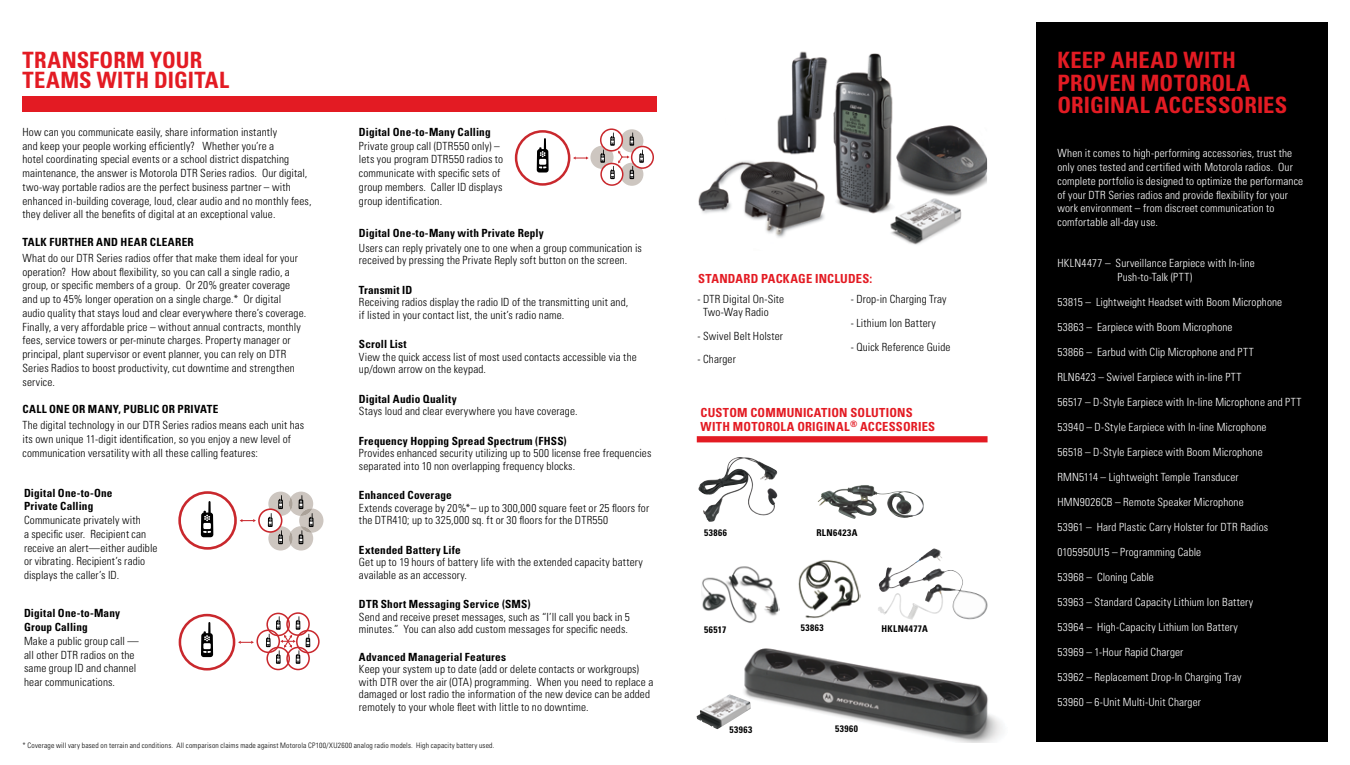
<style>
.page{position:relative;width:1350px;height:765px;background:#fff}
.page>*{position:absolute;margin:0;border:0;box-sizing:border-box;transform-origin:0 0}
.t1{font:700 condensed 22.5px/22.5px "Univers LT Std";letter-spacing:.005em;color:#e31b23}
.t2{font:700 condensed 12.5px "Univers LT Std";letter-spacing:.015em;color:#e31b23}
.t3{font:300 condensed 11.25px/13.8px "Univers LT Std";letter-spacing:.01em;color:#000}
.t4{font:300 condensed 11.25px/13.8px "Univers LT Std";letter-spacing:.015em;color:#fff}
.t5{font:700 condensed 11.25px/13.8px "Univers LT Std";letter-spacing:.015em;color:#000}
.t6{font:700 condensed 11.25px "Univers LT Std";letter-spacing:.035em;color:#000}
.t7{font:700 condensed 9.38px "Univers LT Std";letter-spacing:.055em;color:#000}
.t8{font:300 condensed 7.5px "Univers LT Std";letter-spacing:.025em;color:#000}
</style>
<div class="page">
<div style="left:1036px;top:22px;width:292px;height:720px;background:#000"></div>
<img style="left:699px;top:54px;width:287px;height:191px">
<svg style="left:178px;top:491px;width:145px;height:60px"></svg>
<svg style="left:179px;top:612px;width:141px;height:59px"></svg>
<img style="left:717px;top:648px;width:285px;height:94px">
<div style="left:697px;top:436px;width:291px;height:6px;background:#e31b23"></div>
<img style="left:889px;top:548px;width:45px;height:29px">
<img style="left:698px;top:459px;width:79px;height:63px">
<img style="left:798px;top:560px;width:63px;height:58px">
<img style="left:701px;top:566px;width:79px;height:57px">
<img style="left:696px;top:694px;width:55px;height:35px">
<img style="left:818px;top:485px;width:59px;height:34px">
<div style="left:590px;top:146px;width:24px;height:23px;background:#cdc6c0;border-radius:50%"></div>
<svg style="left:515px;top:130px;width:74px;height:56px"></svg>
<svg style="left:600px;top:128px;width:54px;height:58px"></svg>
<div style="left:22px;top:97px;width:635px;height:15px;background:#e31b23"></div>
<svg style="left:721px;top:88px;width:54px;height:61px"></svg>
<img style="left:775px;top:51px;width:55px;height:107px">
<h1 class="t1" style="left:22px;top:50px;width:208px;line-height:20px">TRANSFORM YOUR<br>TEAMS WITH DIGITAL</h1>
<p class="t3" style="left:22px;top:125px;width:291px">How can you communicate easily, share information instantly<br>and keep your people working efficiently? Whether you’re a<br>hotel coordinating special events or a school district dispatching maintenance, the answer is Motorola DTR Series radios. Our digital, two-way portable radios are the perfect business partner – with enhanced in-building coverage, loud, clear audio and no monthly fees, they deliver all the benefits of digital at an exceptional value.</p>
<p class="t6" style="left:22px;top:235px;width:173px">TALK FURTHER AND HEAR CLEARER</p>
<p class="t3" style="left:23px;top:251px;width:285px">What do our DTR Series radios offer that make them ideal for your operation? How about flexibility, so you can call a single radio, a group, or specific members of a group. Or 20% greater coverage and up to 45% longer operation on a single charge.* Or digital audio quality that stays loud and clear everywhere there’s coverage.<br>Finally, a very affordable price – without annual contracts, monthly fees, service towers or per-minute charges. Property manager or principal, plant supervisor or event planner, you can rely on DTR Series Radios to boost productivity, cut downtime and strengthen service.</p>
<p class="t5" style="left:23px;top:402px;width:196px">CALL ONE OR MANY, PUBLIC OR PRIVATE</p>
<p class="t3" style="left:22px;top:418px;width:283px">The digital technology in our DTR Series radios means each unit has its own unique 11-digit identification, so you enjoy a new level of communication versatility with all these calling features:</p>
<p class="t5" style="left:24px;top:486px;width:90px">Digital One-to-One<br>Private Calling</p>
<p class="t3" style="left:24px;top:513px;width:135px">Communicate privately with<br>a specific user. Recipient can receive an alert—either audible or vibrating. Recipient’s radio displays the caller’s ID.</p>
<p class="t5" style="left:24px;top:607px;width:98px">Digital One-to-Many<br>Group Calling</p>
<p class="t3" style="left:24px;top:634px;width:116px">Make a public group call — all other DTR radios on the same group ID and channel hear communications.</p>
<p class="t5" style="left:359px;top:125px;width:133px">Digital One-to-Many Calling</p>
<p class="t3" style="left:359px;top:139px;width:146px">Private group call (DTR550 only) – lets you program DTR550 radios to communicate with specific sets of group members. Caller ID displays group identification.</p>
<p class="t5" style="left:359px;top:226px;width:186px">Digital One-to-Many with Private Reply</p>
<p class="t3" style="left:359px;top:242px;width:284px;line-height:12.5px">Users can reply privately one to one when a group communication is received by pressing the Private Reply soft button on the screen.</p>
<p class="t5" style="left:359px;top:283px;width:55px">Transmit ID</p>
<p class="t3" style="left:359px;top:296px;width:271px;line-height:12.5px">Receiving radios display the radio ID of the transmitting unit and, if listed in your contact list, the unit’s radio name.</p>
<p class="t5" style="left:359px;top:338px;width:49px">Scroll List</p>
<p class="t3" style="left:359px;top:351px;width:279px;line-height:12.5px">View the quick access list of most used contacts accessible via the up/down arrow on the keypad.</p>
<p class="t5" style="left:359px;top:392px;width:99px">Digital Audio Quality</p>
<p class="t3" style="left:359px;top:405px;width:220px">Stays loud and clear everywhere you have coverage.</p>
<p class="t5" style="left:359px;top:434px;width:209px">Frequency Hopping Spread Spectrum (FHSS)</p>
<p class="t3" style="left:359px;top:447px;width:294px;line-height:12.5px">Provides enhanced security utilizing up to 500 license free frequencies separated into 10 non overlapping frequency blocks.</p>
<p class="t5" style="left:359px;top:489px;width:94px">Enhanced Coverage</p>
<p class="t3" style="left:359px;top:502px;width:292px;line-height:12.5px">Extends coverage by 20%*– up to 300,000 square feet or 25 floors for the DTR410; up to 325,000 sq. ft or 30 floors for the DTR550</p>
<p class="t5" style="left:359px;top:543px;width:103px">Extended Battery Life</p>
<p class="t3" style="left:359px;top:556px;width:285px;line-height:12.5px">Get up to 19 hours of battery life with the extended capacity battery available as an accessory.</p>
<p class="t5" style="left:359px;top:598px;width:173px">DTR Short Messaging Service (SMS)</p>
<p class="t3" style="left:359px;top:611px;width:272px;line-height:12.5px">Send and receive preset messages, such as “I’ll call you back in 5 minutes.” You can also add custom messages for specific needs.</p>
<p class="t5" style="left:359px;top:650px;width:149px">Advanced Managerial Features</p>
<p class="t3" style="left:359px;top:663px;width:296px;line-height:12.5px">Keep your system up to date (add or delete contacts or workgroups) with DTR over the air (OTA) programming. When you need to replace a damaged or lost radio the information of the new device can be added remotely to your whole fleet with little to no downtime.</p>
<p class="t8" style="left:22px;top:740px;width:473px">* Coverage will vary based on terrain and conditions. All comparison claims made against Motorola CP100/XU2600 analog radio models. High capacity battery used.</p>
<p class="t2" style="left:698px;top:271px;width:16px">Standard</p>
<p class="t2" style="left:761px;top:271px;width:16px">Packag</p>
<p class="t2" style="left:806px;top:271px;width:17px">e Includ</p>
<p class="t2" style="left:856px;top:271px;width:18px">es:</p>
<p class="t3" style="left:703px;top:293px;width:83px;line-height:12.5px;text-indent:-6px">- DTR Digital On-Site<br>Two-Way Radio</p>
<p class="t3" style="left:698px;top:329px;width:87px">- Swivel Belt Holster</p>
<p class="t3" style="left:698px;top:352px;width:40px">- Charger</p>
<p class="t3" style="left:851px;top:292px;width:97px">- Drop-in Charging Tray</p>
<p class="t3" style="left:851px;top:316px;width:87px">- Lithium Ion Battery</p>
<p class="t3" style="left:851px;top:340px;width:101px">- Quick Reference Guide</p>
<p class="t2" style="left:701px;top:405px;width:16px">Custom</p>
<p class="t2" style="left:750px;top:405px;width:10px">commun</p>
<p class="t2" style="left:803px;top:405px;width:56px">ication solut</p>
<p class="t2" style="left:886px;top:405px;width:12px">ions</p>
<p class="t2" style="left:700px;top:419px;width:52px">with Motorola</p>
<p class="t2" style="left:797px;top:419px;width:100px">Original<sup>®</sup> Accessor</p>
<p class="t2" style="left:918px;top:419px;width:17px">ies</p>
<p class="t7" style="left:704px;top:527px;width:24px">53866</p>
<p class="t7" style="left:816px;top:527px;width:43px">RLN6423A</p>
<p class="t7" style="left:704px;top:624px;width:24px">56517</p>
<p class="t7" style="left:801px;top:622px;width:24px">53863</p>
<p class="t7" style="left:882px;top:623px;width:48px">HKLN4477A</p>
<p class="t7" style="left:729px;top:724px;width:24px">53963</p>
<p class="t7" style="left:835px;top:723px;width:24px">53960</p>
<h1 class="t1" style="left:1058px;top:49px;width:231px">KEEP AHEAD WITH<br>PROVEN MOTOROLA<br>ORIGINAL ACCESSORIES</h1>
<p class="t4" style="left:1058px;top:147px;width:247px">When it comes to high-performing accessories, trust the only ones tested and certified with Motorola radios. Our complete portfolio is designed to optimize the performance of your DTR Series radios and provide flexibility for your work environment – from discreet communication to comfortable all-day use.</p>
<p class="t4" style="left:1058px;top:257px;width:199px;text-align:center">HKLN4477 – Surveillance Earpiece with In-line<br>Push-to-Talk (PTT)</p>
<p class="t4" style="left:1058px;top:295px;width:226px">53815 – Lightweight Headset with Boom Microphone</p>
<p class="t4" style="left:1058px;top:320px;width:177px">53863 – Earpiece with Boom Microphone</p>
<p class="t4" style="left:1058px;top:345px;width:198px">53866 – Earbud with Clip Microphone and PTT</p>
<p class="t4" style="left:1058px;top:370px;width:185px">RLN6423 – Swivel Earpiece with in-line PTT</p>
<p class="t4" style="left:1058px;top:395px;width:245px">56517 – D-Style Earpiece with In-line Microphone and PTT</p>
<p class="t4" style="left:1058px;top:420px;width:211px">53940 – D-Style Earpiece with In-line Microphone</p>
<p class="t4" style="left:1058px;top:445px;width:207px">56518 – D-Style Earpiece with Boom Microphone</p>
<p class="t4" style="left:1058px;top:470px;width:183px">RMN5114 – Lightweight Temple Transducer</p>
<p class="t4" style="left:1058px;top:495px;width:188px">HMN9026CB – Remote Speaker Microphone</p>
<p class="t4" style="left:1058px;top:520px;width:212px">53961 – Hard Plastic Carry Holster for DTR Radios</p>
<p class="t4" style="left:1058px;top:545px;width:145px">0105950U15 – Programming Cable</p>
<p class="t4" style="left:1058px;top:570px;width:98px">53968 – Cloning Cable</p>
<p class="t4" style="left:1058px;top:595px;width:197px">53963 – Standard Capacity Lithium Ion Battery</p>
<p class="t4" style="left:1058px;top:620px;width:182px">53964 – High-Capacity Lithium Ion Battery</p>
<p class="t4" style="left:1058px;top:645px;width:127px">53969 – 1-Hour Rapid Charger</p>
<p class="t4" style="left:1058px;top:670px;width:186px">53962 – Replacement Drop-In Charging Tray</p>
<p class="t4" style="left:1058px;top:695px;width:145px">53960 – 6-Unit Multi-Unit Charger</p>
</div>
